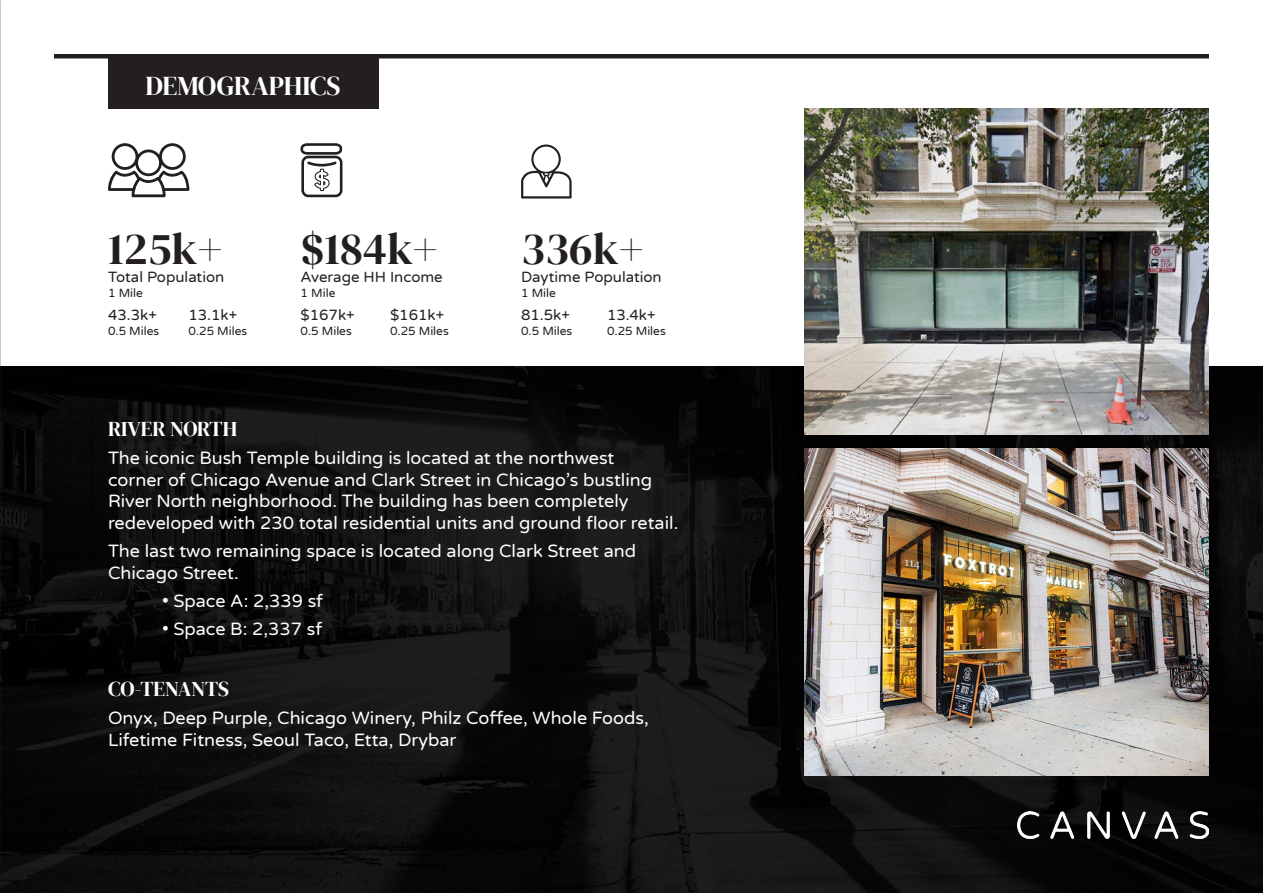
<style>
.page{position:relative;width:1263px;height:893px;background:#fff}
.page>*{position:absolute;margin:0;border:0;box-sizing:border-box;transform-origin:0 0}
.t1{font:45px "DM Serif Display";color:#231f20}
.t2{font:27px "DM Serif Display";letter-spacing:-.005em;color:#fff}
.t3{font:21px "DM Serif Display";color:#fff}
.t4{font:18px/21.6px "Varela Round";color:#fff}
.t5{font:15px "Varela Round";color:#231f20}
.t6{font:12px "Varela Round";color:#231f20}
</style>
<div class="page">
<img style="left:1px;top:366px;width:1262px;height:527px">
<img style="left:0;top:0;width:1px;height:893px">
<img style="left:1018px;top:812px;width:191px;height:27px">
<img style="left:805px;top:449px;width:404px;height:326px">
<img style="left:805px;top:108px;width:404px;height:327px">
<div style="left:54px;top:54px;width:1155px;height:5px;background:#231f20"></div>
<div style="left:108px;top:54px;width:270px;height:54px;background:#231f20"></div>
<svg style="left:108px;top:143px;width:82px;height:54px"></svg>
<svg style="left:301px;top:143px;width:41px;height:54px"></svg>
<svg style="left:521px;top:145px;width:51px;height:54px"></svg>
<h2 class="t2" style="left:145px;top:70px;width:197px">DEMOGRAPHICS</h2>
<h1 class="t1" style="left:108px;top:223px;width:116px">125k+</h1>
<p class="t5" style="left:108px;top:267px;width:118px">Total Population</p>
<p class="t6" style="left:108px;top:285px;width:36px">1 Mile</p>
<h1 class="t1" style="left:301px;top:223px;width:139px">$184k+</h1>
<p class="t5" style="left:301px;top:267px;width:144px">Average HH Income</p>
<p class="t6" style="left:301px;top:285px;width:36px">1 Mile</p>
<h1 class="t1" style="left:521px;top:223px;width:124px">336k+</h1>
<p class="t5" style="left:521px;top:267px;width:142px">Daytime Population</p>
<p class="t6" style="left:521px;top:285px;width:36px">1 Mile</p>
<p class="t5" style="left:108px;top:305px;width:50px">43.3k+</p>
<p class="t6" style="left:108px;top:322px;width:53px">0.5 Miles</p>
<p class="t5" style="left:188px;top:305px;width:50px">13.1k+</p>
<p class="t6" style="left:188px;top:322px;width:60px">0.25 Miles</p>
<p class="t5" style="left:301px;top:305px;width:56px">$167k+</p>
<p class="t6" style="left:301px;top:322px;width:53px">0.5 Miles</p>
<p class="t5" style="left:390px;top:305px;width:56px">$161k+</p>
<p class="t6" style="left:390px;top:322px;width:60px">0.25 Miles</p>
<p class="t5" style="left:521px;top:305px;width:50px">81.5k+</p>
<p class="t6" style="left:521px;top:322px;width:53px">0.5 Miles</p>
<p class="t5" style="left:607px;top:305px;width:50px">13.4k+</p>
<p class="t6" style="left:607px;top:322px;width:60px">0.25 Miles</p>
<p class="t3" style="left:108px;top:416px;width:131px">RIVER NORTH</p>
<p class="t4" style="left:108px;top:446px;width:572px">The iconic Bush Temple building is located at the northwest<br>corner of Chicago Avenue and Clark Street in Chicago’s bustling River North neighborhood. The building has been completely redeveloped with 230 total residential units and ground floor retail.</p>
<p class="t4" style="left:108px;top:540px;width:530px">The last two remaining space is located along Clark Street and<br>Chicago Street.</p>
<p class="t4" style="left:162px;top:590px;width:163px">• Space A: 2,339 sf</p>
<p class="t4" style="left:162px;top:618px;width:162px">• Space B: 2,337 sf</p>
<p class="t3" style="left:108px;top:676px;width:123px">CO-TENANTS</p>
<p class="t4" style="left:108px;top:707px;width:542px">Onyx, Deep Purple, Chicago Winery, Philz Coffee, Whole Foods,<br>Lifetime Fitness, Seoul Taco, Etta, Drybar</p>
</div>
